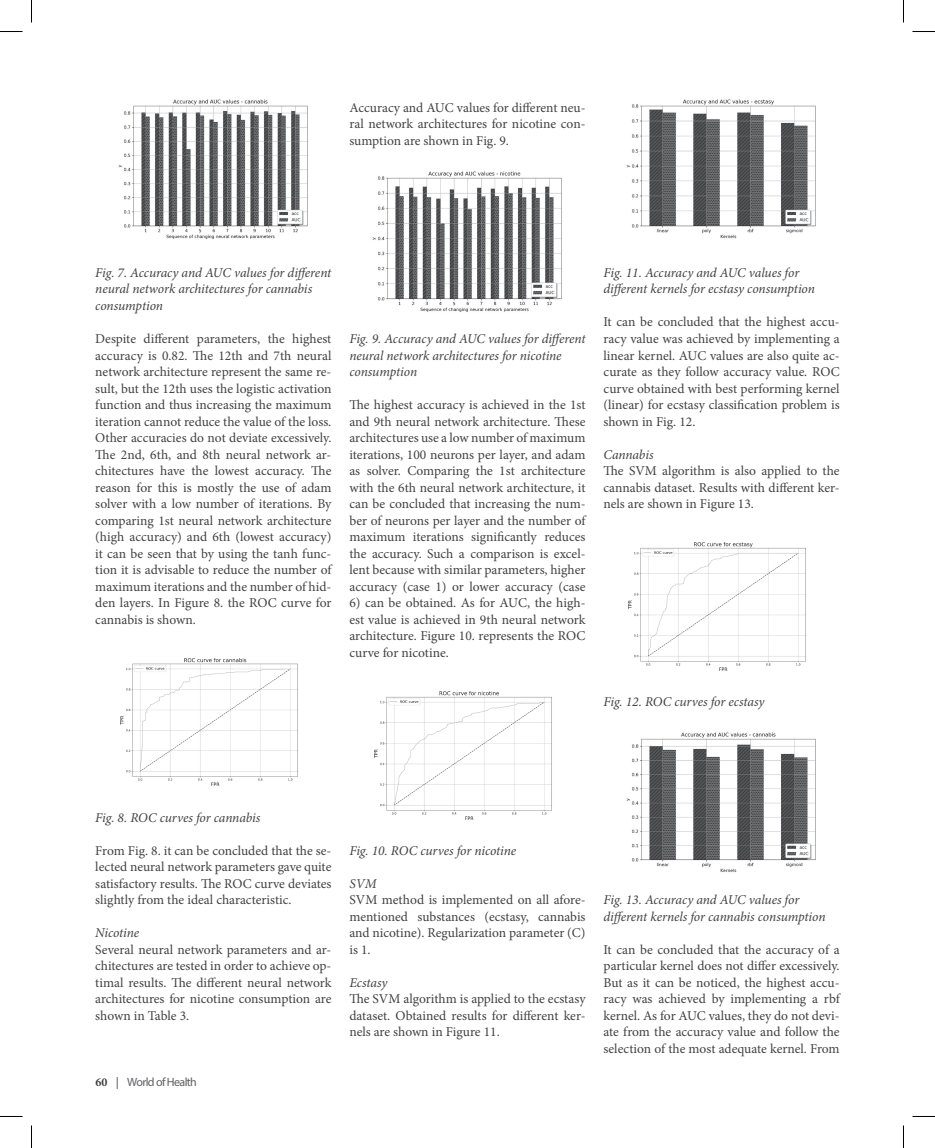
<style>
.page{position:relative;width:935px;height:1148px;background:#fff}
.page>*{position:absolute;margin:0;border:0;box-sizing:border-box;transform-origin:0 0}
.t1{font:13.5px/16.5px "Minion Pro";color:#414142;text-align:justify}
.Grafikoni{font:italic 13.5px/16.5px "Minion Pro";letter-spacing:-.01em;color:#414142}
.t2{font:12px "Myriad Pro";letter-spacing:-.05em;color:#606163}
.s1{font-family:"Minion Pro";font-weight:700;color:#414142}
.s2{font-family:"Minion Pro";color:#414142}
</style>
<div class="page">
<img style="left:118px;top:99px;width:190px;height:140px">
<img style="left:120px;top:658px;width:178px;height:128px">
<img style="left:372px;top:171px;width:190px;height:141px">
<img style="left:374px;top:691px;width:178px;height:129px">
<img style="left:626px;top:99px;width:190px;height:140px">
<img style="left:628px;top:542px;width:178px;height:129px">
<img style="left:626px;top:732px;width:190px;height:141px">
<svg style="left:0;top:31px;width:22px;height:1px"></svg>
<svg style="left:912px;top:31px;width:23px;height:1px"></svg>
<svg style="left:31px;top:0;width:1px;height:23px"></svg>
<svg style="left:31px;top:1125px;width:1px;height:22px"></svg>
<svg style="left:903px;top:0;width:1px;height:23px"></svg>
<svg style="left:903px;top:1125px;width:1px;height:22px"></svg>
<p class="t1" style="left:349px;top:99px;width:238px">Accuracy and AUC values for different neu&shy;ral network architectures for nicotine con&shy;sumption are shown in Fig. 9.</p>
<p class="Grafikoni" style="left:95px;top:264px;width:238px">Fig. 7. Accuracy and AUC values for different neural network architectures for cannabis consumption</p>
<p class="t1" style="left:95px;top:330px;width:238px">Despite different parameters, the highest accuracy is 0.82. The 12th and 7th neural network architecture represent the same re&shy;sult, but the 12th uses the logistic activation function and thus increasing the maximum iteration cannot reduce the value of the loss.<br>Other accuracies do not deviate excessively.<br>The 2nd, 6th, and 8th neural network ar&shy;chitectures have the lowest accuracy. The reason for this is mostly the use of adam solver with a low number of iterations. By comparing 1st neural network architecture (high accuracy) and 6th (lowest accuracy) it can be seen that by using the tanh func&shy;tion it is advisable to reduce the number of maximum iterations and the number of hid&shy;den layers. In Figure 8. the ROC curve for cannabis is shown.</p>
<p class="Grafikoni" style="left:349px;top:330px;width:238px">Fig. 9. Accuracy and AUC values for different neural network architectures for nicotine consumption</p>
<p class="t1" style="left:349px;top:396px;width:238px">The highest accuracy is achieved in the 1st and 9th neural network architecture. These architectures use a low number of maximum iterations, 100 neurons per layer, and adam as solver. Comparing the 1st architecture with the 6th neural network architecture, it can be concluded that increasing the num&shy;ber of neurons per layer and the number of maximum iterations significantly reduces the accuracy. Such a comparison is excel&shy;lent because with similar parameters, higher accuracy (case 1) or lower accuracy (case</p>
<p class="t1" style="left:349px;top:594px;width:238px">6) can be obtained. As for AUC, the high&shy;est value is achieved in 9th neural network architecture. Figure 10. represents the ROC curve for nicotine.</p>
<p class="Grafikoni" style="left:603px;top:264px;width:213px">Fig. 11. Accuracy and AUC values for different kernels for ecstasy consumption</p>
<p class="t1" style="left:603px;top:314px;width:238px">It can be concluded that the highest accu&shy;racy value was achieved by implementing a linear kernel. AUC values are also quite ac&shy;curate as they follow accuracy value. ROC curve obtained with best performing kernel (linear) for ecstasy classification problem is shown in Fig. 12.</p>
<h4 class="Grafikoni" style="left:603px;top:446px;width:52px">Cannabis</h4>
<p class="t1" style="left:603px;top:462px;width:238px">The SVM algorithm is also applied to the cannabis dataset. Results with different ker&shy;nels are shown in Figure 13.</p>
<p class="Grafikoni" style="left:603px;top:693px;width:162px">Fig. 12. ROC curves for ecstasy</p>
<p class="Grafikoni" style="left:95px;top:809px;width:167px">Fig. 8. ROC curves for cannabis</p>
<p class="t1" style="left:95px;top:842px;width:238px">From Fig. 8. it can be concluded that the se&shy;lected neural network parameters gave quite satisfactory results. The ROC curve deviates slightly from the ideal characteristic.</p>
<h4 class="Grafikoni" style="left:95px;top:924px;width:45px">Nicotine</h4>
<p class="t1" style="left:95px;top:941px;width:238px">Several neural network parameters and ar&shy;chitectures are tested in order to achieve op&shy;timal results. The different neural network architectures for nicotine consumption are shown in Table 3.</p>
<p class="t2" style="left:95px;top:1074px;width:103px"><span class="s1">60</span> <span class="s2">|</span> World of Health</p>
<p class="Grafikoni" style="left:349px;top:842px;width:168px">Fig. 10. ROC curves for nicotine</p>
<h4 class="Grafikoni" style="left:349px;top:875px;width:29px">SVM</h4>
<p class="t1" style="left:349px;top:891px;width:238px">SVM method is implemented on all afore&shy;mentioned substances (ecstasy, cannabis and nicotine). Regularization parameter (C) is 1.</p>
<h4 class="Grafikoni" style="left:349px;top:974px;width:40px">Ecstasy</h4>
<p class="t1" style="left:349px;top:990px;width:238px">The SVM algorithm is applied to the ecstasy dataset. Obtained results for different ker&shy;nels are shown in Figure 11.</p>
<p class="Grafikoni" style="left:603px;top:891px;width:224px">Fig. 13. Accuracy and AUC values for different kernels for cannabis consumption</p>
<p class="t1" style="left:603px;top:941px;width:238px">It can be concluded that the accuracy of a particular kernel does not differ excessively.<br>But as it can be noticed, the highest accu&shy;racy was achieved by implementing a rbf kernel. As for AUC values, they do not devi&shy;ate from the accuracy value and follow the selection of the most adequate kernel. From</p>
</div>
